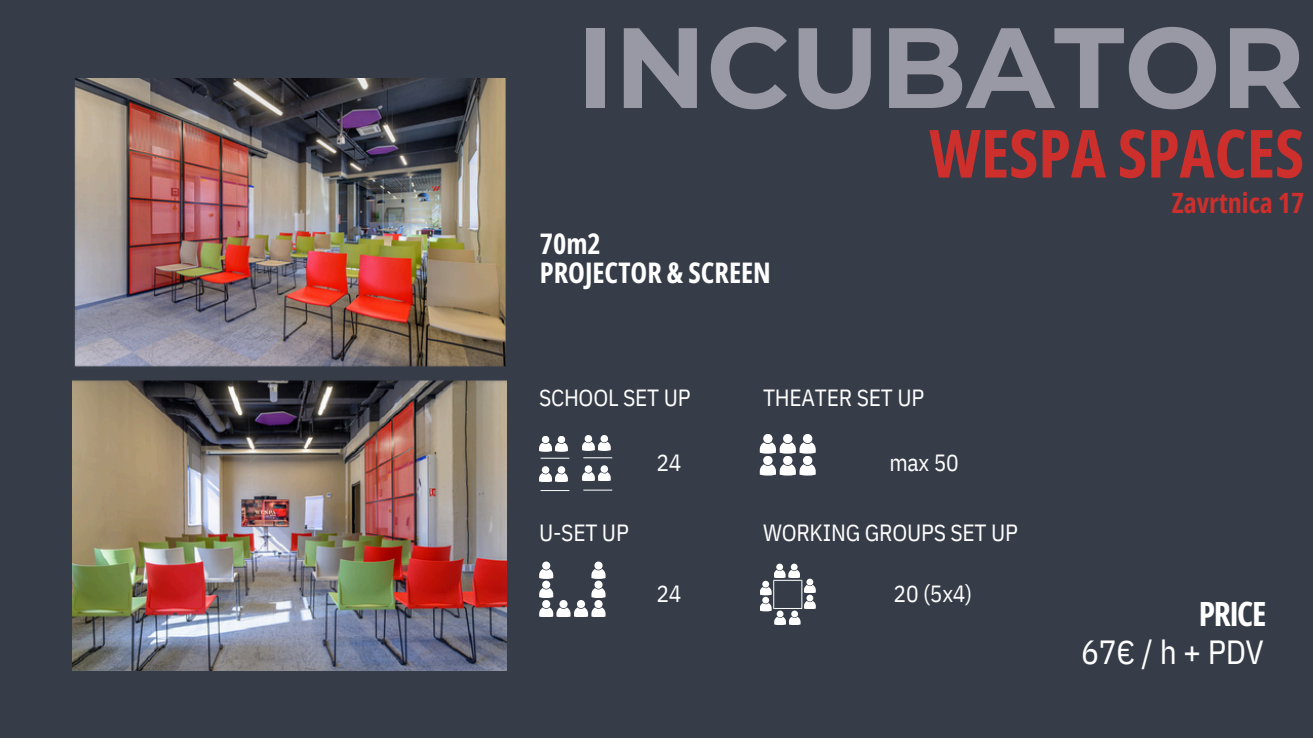
<style>
.page{position:relative;width:1313px;height:738px;background:#fff}
.page>*{position:absolute;margin:0;border:0;box-sizing:border-box;transform-origin:0 0}
.t1{font:700 113.92px "Montserrat";color:#9999a5}
.t2{font:700 66.5px "Open Sans Condensed";color:#cc2f2c}
.t3{font:33.43px "IBM Plex Sans Cond";color:#fff}
.t4{font:700 33.43px "Open Sans Condensed";letter-spacing:-.04em;color:#fff}
.t5{font:700 28.35px/28.9px "Open Sans Condensed";color:#fff}
.t6{font:700 28px "Open Sans Condensed";color:#cc2f2c}
.t7{font:23.45px "IBM Plex Sans Cond";letter-spacing:-.01em;color:#fff}
</style>
<div class="page">
<div style="left:0;top:0;width:1312px;height:738px;background:#363d48"></div>
<div style="left:542px;top:580px;width:8px;height:8px;background:#fff;border-radius:50%"></div>
<svg style="left:539px;top:588px;width:14px;height:10px"></svg>
<div style="left:542px;top:600px;width:8px;height:8px;background:#fff;border-radius:50%"></div>
<div style="left:559px;top:600px;width:8px;height:8px;background:#fff;border-radius:50%"></div>
<div style="left:594px;top:600px;width:8px;height:8px;background:#fff;border-radius:50%"></div>
<div style="left:594px;top:580px;width:8px;height:8px;background:#fff;border-radius:50%"></div>
<svg style="left:591px;top:588px;width:14px;height:10px"></svg>
<div style="left:542px;top:561px;width:8px;height:8px;background:#fff;border-radius:50%"></div>
<svg style="left:539px;top:569px;width:14px;height:10px"></svg>
<div style="left:594px;top:561px;width:8px;height:8px;background:#fff;border-radius:50%"></div>
<svg style="left:591px;top:569px;width:14px;height:10px"></svg>
<div style="left:577px;top:600px;width:8px;height:8px;background:#fff;border-radius:50%"></div>
<svg style="left:539px;top:607px;width:66px;height:10px"></svg>
<div style="left:542px;top:436px;width:7px;height:7px;background:#fff;border-radius:50%"></div>
<div style="left:557px;top:436px;width:8px;height:7px;background:#fff;border-radius:50%"></div>
<svg style="left:539px;top:442px;width:29px;height:10px"></svg>
<div style="left:542px;top:466px;width:7px;height:7px;background:#fff;border-radius:50%"></div>
<div style="left:557px;top:466px;width:8px;height:7px;background:#fff;border-radius:50%"></div>
<svg style="left:539px;top:473px;width:29px;height:9px"></svg>
<div style="left:584px;top:435px;width:8px;height:7px;background:#fff;border-radius:50%"></div>
<div style="left:600px;top:435px;width:8px;height:7px;background:#fff;border-radius:50%"></div>
<svg style="left:582px;top:442px;width:29px;height:9px"></svg>
<div style="left:584px;top:465px;width:8px;height:8px;background:#fff;border-radius:50%"></div>
<div style="left:600px;top:465px;width:8px;height:8px;background:#fff;border-radius:50%"></div>
<svg style="left:582px;top:472px;width:29px;height:9px"></svg>
<svg style="left:540px;top:458px;width:29px;height:1px"></svg>
<svg style="left:583px;top:457px;width:29px;height:1px"></svg>
<svg style="left:540px;top:490px;width:29px;height:1px"></svg>
<svg style="left:583px;top:489px;width:29px;height:1px"></svg>
<div style="left:763px;top:434px;width:9px;height:9px;background:#fff;border-radius:50%"></div>
<div style="left:783px;top:434px;width:9px;height:9px;background:#fff;border-radius:50%"></div>
<div style="left:803px;top:434px;width:9px;height:9px;background:#fff;border-radius:50%"></div>
<svg style="left:759px;top:442px;width:56px;height:11px"></svg>
<div style="left:763px;top:456px;width:9px;height:9px;background:#fff;border-radius:50%"></div>
<div style="left:783px;top:456px;width:9px;height:9px;background:#fff;border-radius:50%"></div>
<div style="left:803px;top:456px;width:9px;height:9px;background:#fff;border-radius:50%"></div>
<svg style="left:759px;top:464px;width:56px;height:11px"></svg>
<div style="left:776px;top:610px;width:7px;height:7px;background:#fff;border-radius:50%"></div>
<div style="left:791px;top:610px;width:7px;height:7px;background:#fff;border-radius:50%"></div>
<svg style="left:774px;top:617px;width:26px;height:8px"></svg>
<div style="left:776px;top:563px;width:7px;height:7px;background:#fff;border-radius:50%"></div>
<svg style="left:790px;top:563px;width:7px;height:7px"></svg>
<svg style="left:760px;top:570px;width:56px;height:41px"></svg>
<img style="left:72px;top:78px;width:435px;height:592px">
<p class="t1" style="left:577px;top:-2px;width:728px">INCUBATOR</p>
<p class="t2" style="left:929px;top:106px;width:376px">WESPA SPACES</p>
<p class="t6" style="left:1171px;top:183px;width:134px">Zavrtnica 17</p>
<h4 class="t5" style="left:540px;top:228px;width:233px">70m2<br>PROJECTOR &amp; SCREEN</h4>
<p class="t7" style="left:539px;top:382px;width:153px">SCHOOL SET UP</p>
<p class="t7" style="left:763px;top:382px;width:163px">THEATER SET UP</p>
<p class="t7" style="left:656px;top:447px;width:27px">24</p>
<h4 class="t7" style="left:889px;top:447px;width:71px">max 50</h4>
<h3 class="t7" style="left:539px;top:517px;width:91px">U-SET UP</h3>
<h3 class="t7" style="left:763px;top:517px;width:256px">WORKING GROUPS SET UP</h3>
<h4 class="t7" style="left:656px;top:578px;width:27px">24</h4>
<p class="t7" style="left:893px;top:578px;width:80px">20 (5x4)</p>
<h4 class="t4" style="left:1198px;top:590px;width:69px">PRICE</h4>
<p class="t3" style="left:1081px;top:629px;width:184px">67€/h+PDV</p>
</div>
